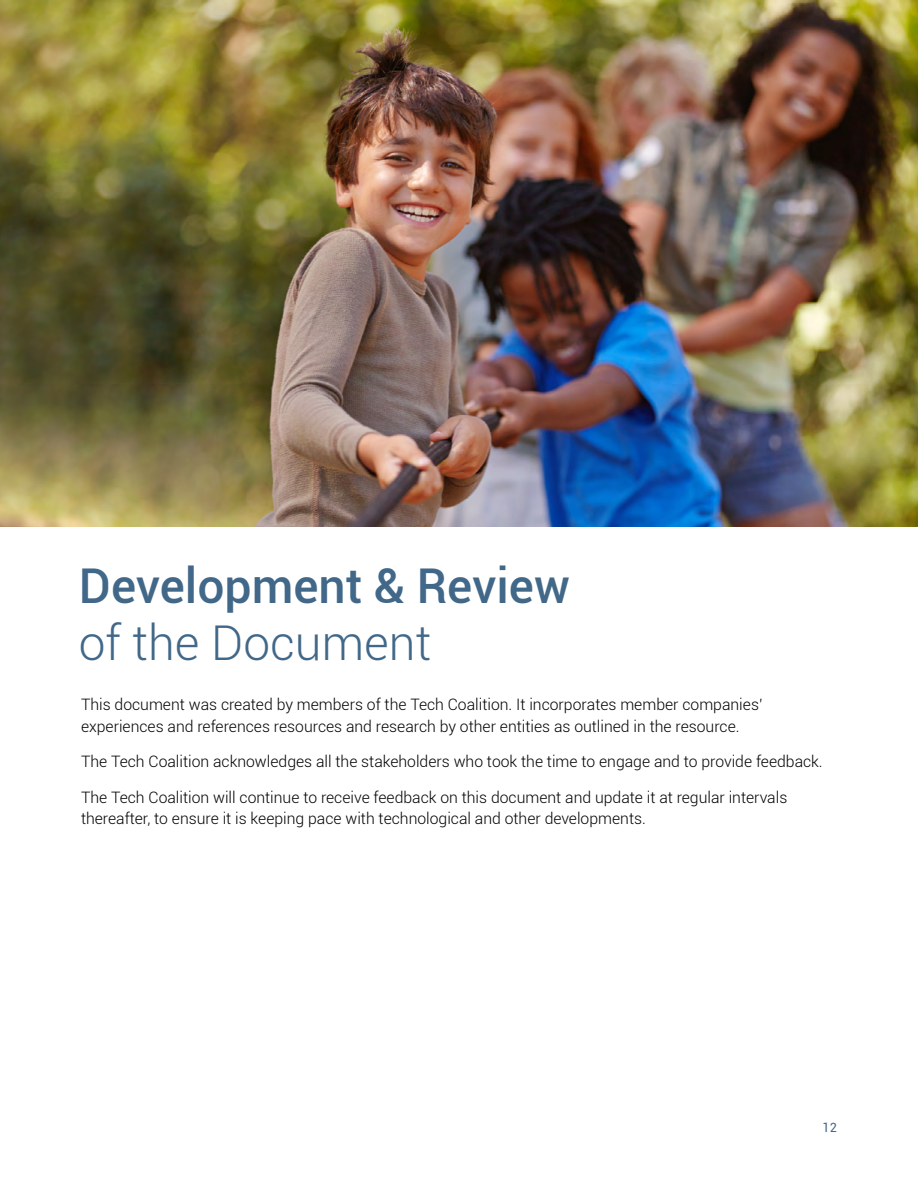
<style>
.page{position:relative;width:918px;height:1188px;background:#fff}
.page>*{position:absolute;margin:0;border:0;box-sizing:border-box;transform-origin:0 0}
.t1{font:500 48px "Roboto";color:#416888}
.t2{font:300 48px "Roboto";color:#416888}
.t3{font:300 15.75px/21.8px "Roboto";color:#000}
.t4{font:12.75px "Roboto";color:#416888}
</style>
<div class="page">
<img style="left:0;top:0;width:918px;height:526px">
<h1 class="t1" style="left:79px;top:552px;width:493px">Development &amp; Review</h1>
<h1 class="t2" style="left:79px;top:610px;width:354px">of the Document</h1>
<p class="t3" style="left:81px;top:693px;width:683px">This document was created by members of the Tech Coalition. It incorporates member companies’ experiences and references resources and research by other entities as outlined in the resource.</p>
<p class="t3" style="left:81px;top:750px;width:743px">The Tech Coalition acknowledges all the stakeholders who took the time to engage and to provide feedback.</p>
<p class="t3" style="left:81px;top:786px;width:708px">The Tech Coalition will continue to receive feedback on this document and update it at regular intervals thereafter, to ensure it is keeping pace with technological and other developments.</p>
<p class="t4" style="left:823px;top:1118px;width:16px">12</p>
</div>
